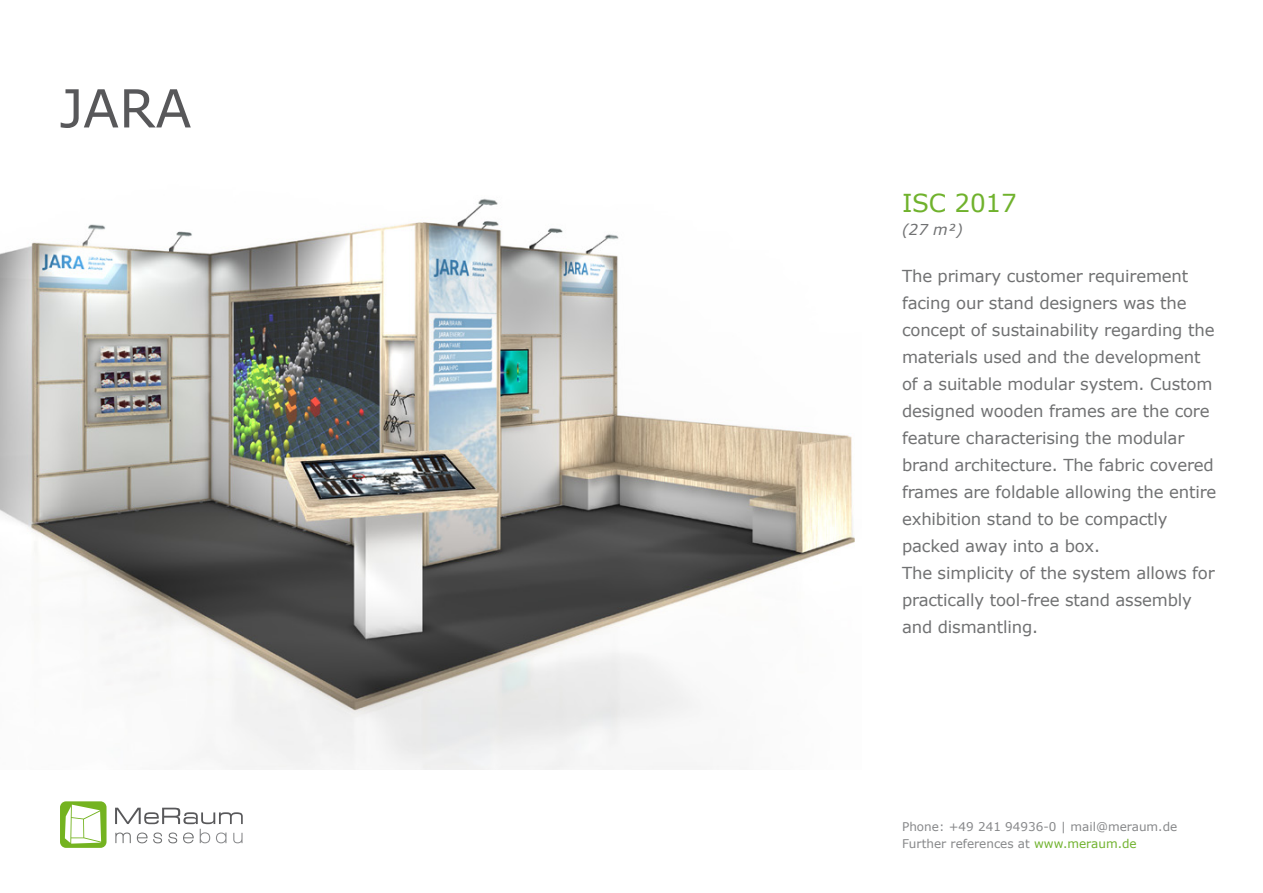
<style>
.page{position:relative;width:1263px;height:893px;background:#fff}
.page>*{position:absolute;margin:0;border:0;box-sizing:border-box;transform-origin:0 0}
.t1{font:52.5px "Verdana";color:#58585a}
.t2{font:24.75px "Verdana";letter-spacing:-.01em;color:#70b22d}
.t3{font:16.5px/27px "Verdana";letter-spacing:-.01em;color:#707172}
.t4{font:italic 15px "Verdana";color:#707172}
.t5{font:12px/17.4px "Verdana";color:#87888a}
.s1{color:#70b22d}
</style>
<div class="page">
<div style="left:60px;top:801px;width:47px;height:47px;background:#74b320;border-radius:6px"></div>
<svg style="left:115px;top:808px;width:128px;height:35px"></svg>
<svg style="left:65px;top:805px;width:36px;height:39px"></svg>
<img style="left:0;top:198px;width:855px;height:572px">
<h1 class="t1" style="left:60px;top:72px;width:133px">JARA</h1>
<h2 class="t2" style="left:902px;top:186px;width:116px">ISC 2017</h2>
<p class="t4" style="left:902px;top:219px;width:62px">(27 m²)</p>
<p class="t3" style="left:902px;top:263px;width:316px">The primary customer requirement facing our stand designers was the concept of sustainability regarding the materials used and the development of a suitable modular system. Custom designed wooden frames are the core feature characterising the modular brand architecture. The fabric covered frames are foldable allowing the entire exhibition stand to be compactly packed away into a box.<br>The simplicity of the system allows for practically tool-free stand assembly and dismantling.</p>
<p class="t5" style="left:902px;top:818px;width:277px">Phone: +49 241 94936-0 | mail@meraum.de<br>Further references at <span class="s1">www.meraum.de</span></p>
</div>
